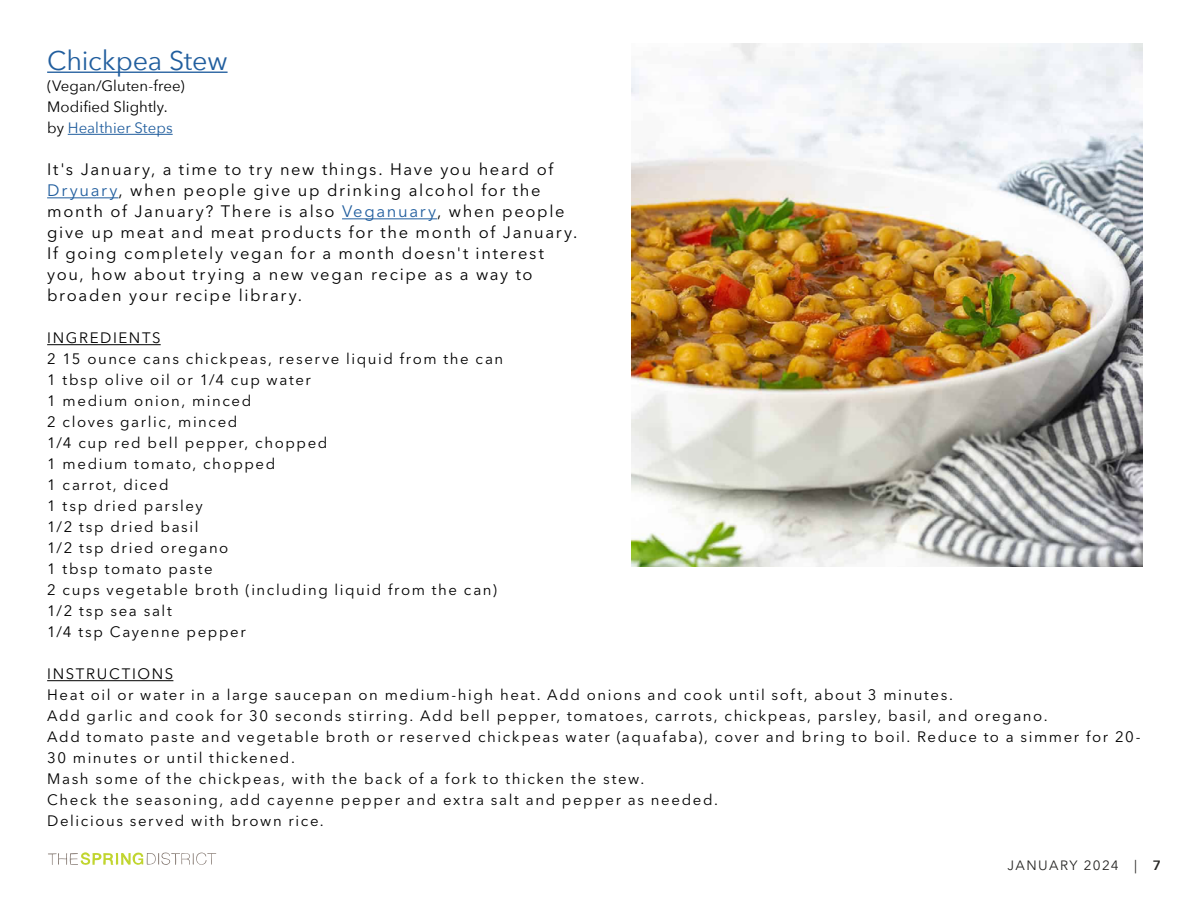
<style>
.page{position:relative;width:1188px;height:918px;background:#fff}
.page>*{position:absolute;margin:0;border:0;box-sizing:border-box;transform-origin:0 0}
.t1{font:27px "Avenir Next";letter-spacing:-.01em;color:#215e9e}
.t2{font:16.5px/21px "Avenir Next LT Pro";letter-spacing:.1em;color:#000}
.t3{font:15px/21px "Avenir Next LT Pro";letter-spacing:.105em;color:#000}
.t4{font:15px/21px "Avenir Next";letter-spacing:.005em;color:#000}
.t5{font:13.5px "Avenir Next";letter-spacing:.1em;color:#262523}
.s1{color:#215e9e}
.s2{font-weight:600}
</style>
<div class="page">
<hr style="left:47px;top:72px;width:181px;height:1px;background:#215e9e">
<hr style="left:68px;top:134px;width:105px;height:1px;background:#215e9e">
<hr style="left:47px;top:197px;width:71px;height:1px;background:#215e9e">
<hr style="left:342px;top:218px;width:95px;height:1px;background:#215e9e">
<hr style="left:47px;top:344px;width:114px;height:1px;background:#000">
<hr style="left:47px;top:680px;width:126px;height:1px;background:#000">
<img style="left:632px;top:43px;width:510px;height:524px">
<svg style="left:48px;top:852px;width:168px;height:13px"></svg>
<h1 class="t1" style="left:47px;top:38px;width:182px">Chickpea Stew</h1>
<p class="t4" style="left:47px;top:75px;width:139px">(Vegan/Gluten-free)<br>Modified Slightly. by <span class="s1">Healthier Steps</span></p>
<p class="t2" style="left:47px;top:159px;width:532px">It's January, a time to try new things. Have you heard of <span class="s1">Dryuary</span>, when people give up drinking alcohol for the month of January? There is also <span class="s1">Veganuary</span>, when people give up meat and meat products for the month of January.<br>If going completely vegan for a month doesn't interest you, how about trying a new vegan recipe as a way to broaden your recipe library.</p>
<p class="t3" style="left:47px;top:327px;width:458px">INGREDIENTS<br>2 15 ounce cans chickpeas, reserve liquid from the can<br>1 tbsp olive oil or 1/4 cup water<br>1 medium onion, minced<br>2 cloves garlic, minced<br>1/4 cup red bell pepper, chopped<br>1 medium tomato, chopped<br>1 carrot, diced<br>1 tsp dried parsley<br>1/2 tsp dried basil<br>1/2 tsp dried oregano<br>1 tbsp tomato paste<br>2 cups vegetable broth (including liquid from the can)<br>1/2 tsp sea salt<br>1/4 tsp Cayenne pepper</p>
<p class="t3" style="left:47px;top:663px;width:1095px">INSTRUCTIONS<br>Heat oil or water in a large saucepan on medium-high heat. Add onions and cook until soft, about 3 minutes.<br>Add garlic and cook for 30 seconds stirring. Add bell pepper, tomatoes, carrots, chickpeas, parsley, basil, and oregano.<br>Add tomato paste and vegetable broth or reserved chickpeas water (aquafaba), cover and bring to boil. Reduce to a simmer for 20- 30 minutes or until thickened.<br>Mash some of the chickpeas, with the back of a fork to thicken the stew.<br>Check the seasoning, add cayenne pepper and extra salt and pepper as needed.<br>Delicious served with brown rice.</p>
<p class="t5" style="left:1007px;top:854px;width:155px">JANUARY 2024 | <span class="s2">7</span></p>
</div>
